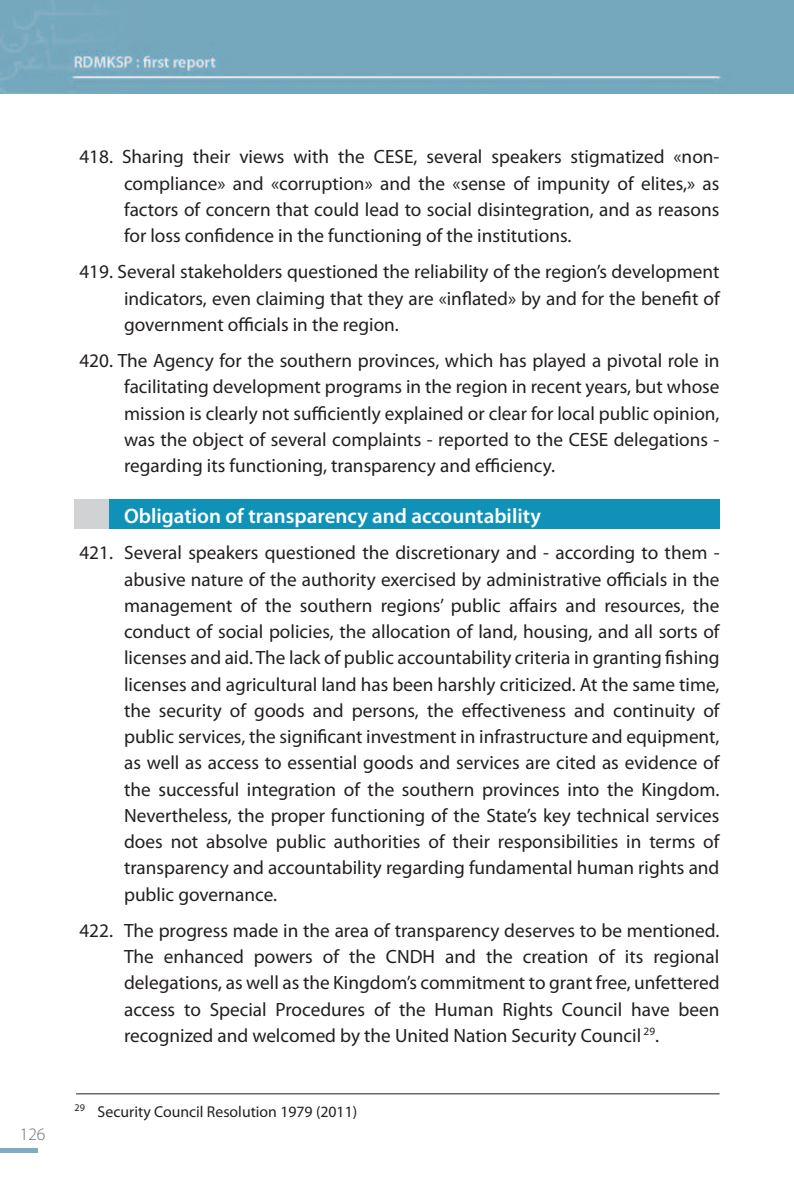
<style>
.page{position:relative;width:794px;height:1191px;background:#fff}
.page>*{position:absolute;margin:0;border:0;box-sizing:border-box;transform-origin:0 0}
.t1{font:600 21px "Myriad Pro";color:#fff}
.t2{font:19.25px/26.2px "Myriad Pro";color:#231f20;text-align:justify}
.t3{font:300 17.5px "Myriad Pro";color:#6c6d70}
.t4{font:15.75px "Myriad Pro";color:#231f20}
</style>
<div class="page">
<div style="left:0;top:1147px;width:38px;height:5px;background:#7eacc2"></div>
<div style="left:0;top:0;width:794px;height:93px;background:#75a7bd"></div>
<div style="left:74px;top:499px;width:645px;height:30px;background:#1092b8"></div>
<div style="left:74px;top:499px;width:35px;height:30px;background:#d1d2d4"></div>
<hr style="left:76px;top:1093px;width:643px;height:1px;background:#231f20">
<p class="t3" style="left:20px;top:1124px;width:27px">126</p>
<p class="t2" style="left:124px;top:143px;width:597px;text-indent:-45px">418. Sharing their views with the CESE, several speakers stigmatized «non&shy;compliance» and «corruption» and the «sense of impunity of elites,» as factors of concern that could lead to social disintegration, and as reasons for loss confidence in the functioning of the institutions.</p>
<p class="t2" style="left:124px;top:258px;width:597px;text-indent:-45px">419. Several stakeholders questioned the reliability of the region’s development indicators, even claiming that they are «inflated» by and for the benefit of government officials in the region.</p>
<p class="t2" style="left:124px;top:347px;width:597px;text-indent:-45px">420. The Agency for the southern provinces, which has played a pivotal role in facilitating development programs in the region in recent years, but whose mission is clearly not sufficiently explained or clear for local public opinion, was the object of several complaints - reported to the CESE delegations - regarding its functioning, transparency and efficiency.</p>
<p class="t1" style="left:124px;top:502px;width:418px">Obligation of transparency and accountability</p>
<p class="t2" style="left:124px;top:539px;width:597px;text-indent:-45px">421. Several speakers questioned the discretionary and - according to them - abusive nature of the authority exercised by administrative officials in the management of the southern regions’ public affairs and resources, the conduct of social policies, the allocation of land, housing, and all sorts of licenses and aid. The lack of public accountability criteria in granting fishing licenses and agricultural land has been harshly criticized. At the same time, the security of goods and persons, the effectiveness and continuity of public services, the significant investment in infrastructure and equipment, as well as access to essential goods and services are cited as evidence of the successful integration of the southern provinces into the Kingdom.<br>Nevertheless, the proper functioning of the State’s key technical services does not absolve public authorities of their responsibilities in terms of transparency and accountability regarding fundamental human rights and public governance.</p>
<p class="t2" style="left:124px;top:917px;width:597px;text-indent:-45px">422. The progress made in the area of transparency deserves to be mentioned.<br>The enhanced powers of the CNDH and the creation of its regional delegations, as well as the Kingdom’s commitment to grant free, unfettered access to Special Procedures of the Human Rights Council have been recognized and welcomed by the United Nation Security Council <sup>29</sup>.</p>
<p class="t4" style="left:74px;top:1101px;width:284px"><sup>29</sup> Security Council Resolution 1979 (2011)</p>
</div>
